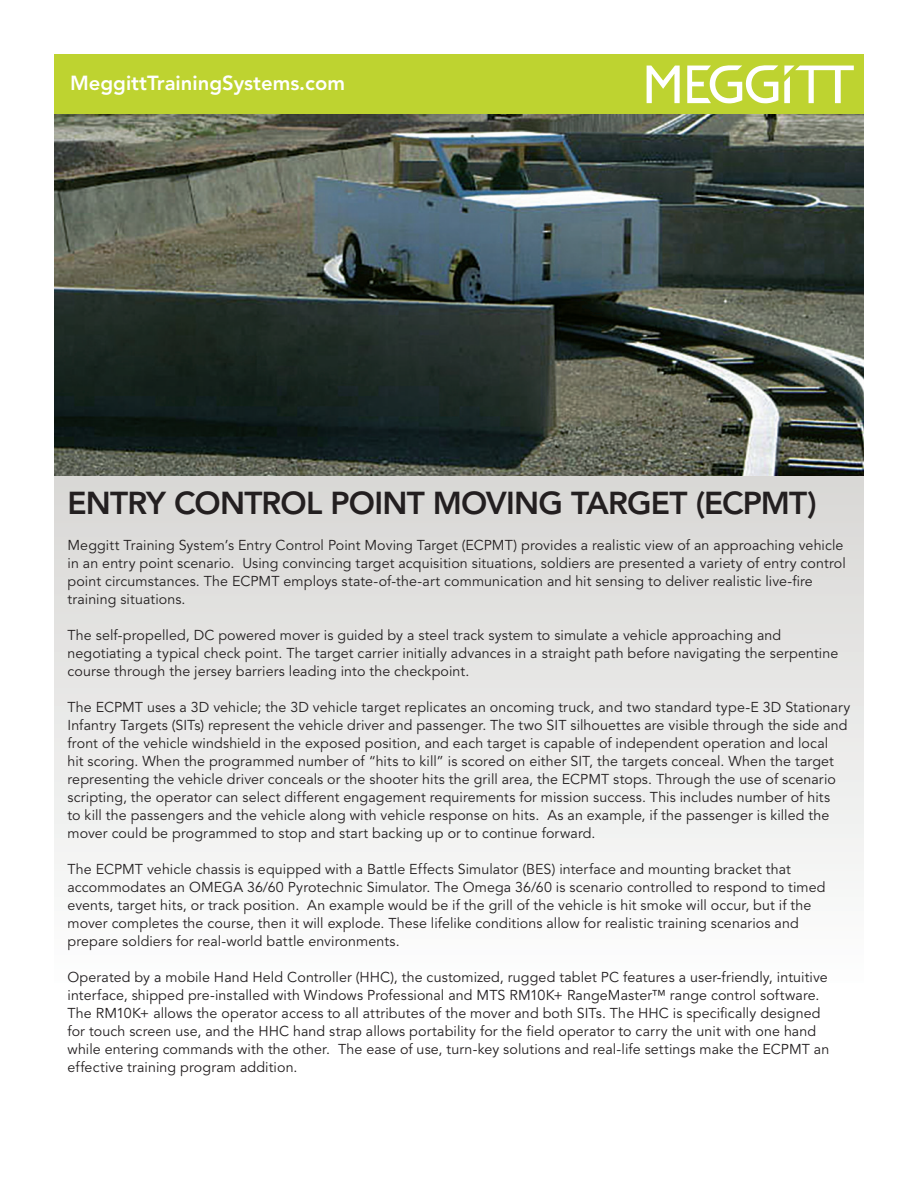
<style>
.page{position:relative;width:918px;height:1188px;background:#fff}
.page>*{position:absolute;margin:0;border:0;box-sizing:border-box;transform-origin:0 0}
.t1{font:800 31.5px "Avenir LT Std";letter-spacing:-.025em;color:#231f20}
.t2{font:800 20.25px "Avenir LT Std";color:#fff}
.t3{font:14.25px/18px "Avenir LT Std";letter-spacing:.01em;color:#231f20}
</style>
<div class="page">
<div style="left:54px;top:472px;width:810px;height:662px;background:linear-gradient(to bottom,#d9d8d6,#fff)"></div>
<img style="left:54px;top:114px;width:810px;height:362px">
<div style="left:54px;top:54px;width:810px;height:60px;background:#bed330"></div>
<svg style="left:687px;top:65px;width:91px;height:39px"></svg>
<svg style="left:647px;top:66px;width:33px;height:37px"></svg>
<svg style="left:784px;top:66px;width:70px;height:37px"></svg>
<h2 class="t2" style="left:70px;top:71px;width:276px">MeggittTrainingSystems.com</h2>
<h1 class="t1" style="left:68px;top:484px;width:751px">ENTRY CONTROL POINT MOVING TARGET (ECPMT)</h1>
<p class="t3" style="left:68px;top:536px;width:780px">Meggitt Training System’s Entry Control Point Moving Target (ECPMT) provides a realistic view of an approaching vehicle in an entry point scenario. Using convincing target acquisition situations, soldiers are presented a variety of entry control point circumstances. The ECPMT employs state-of-the-art communication and hit sensing to deliver realistic live-fire training situations.</p>
<p class="t3" style="left:68px;top:626px;width:772px">The self-propelled, DC powered mover is guided by a steel track system to simulate a vehicle approaching and negotiating a typical check point. The target carrier initially advances in a straight path before navigating the serpentine course through the jersey barriers leading into the checkpoint.</p>
<p class="t3" style="left:68px;top:698px;width:784px">The ECPMT uses a 3D vehicle; the 3D vehicle target replicates an oncoming truck, and two standard type-E 3D Stationary Infantry Targets (SITs) represent the vehicle driver and passenger. The two SIT silhouettes are visible through the side and front of the vehicle windshield in the exposed position, and each target is capable of independent operation and local<br>hit scoring. When the programmed number of “hits to kill” is scored on either SIT, the targets conceal. When the target representing the vehicle driver conceals or the shooter hits the grill area, the ECPMT stops. Through the use of scenario scripting, the operator can select different engagement requirements for mission success. This includes number of hits<br>to kill the passengers and the vehicle along with vehicle response on hits. As an example, if the passenger is killed the mover could be programmed to stop and start backing up or to continue forward.</p>
<p class="t3" style="left:68px;top:860px;width:760px">The ECPMT vehicle chassis is equipped with a Battle Effects Simulator (BES) interface and mounting bracket that accommodates an OMEGA 36/60 Pyrotechnic Simulator. The Omega 36/60 is scenario controlled to respond to timed events, target hits, or track position. An example would be if the grill of the vehicle is hit smoke will occur, but if the mover completes the course, then it will explode. These lifelike conditions allow for realistic training scenarios and prepare soldiers for real-world battle environments.</p>
<p class="t3" style="left:68px;top:968px;width:763px">Operated by a mobile Hand Held Controller (HHC), the customized, rugged tablet PC features a user-friendly, intuitive interface, shipped pre-installed with Windows Professional and MTS RM10K+ RangeMaster™ range control software.<br>The RM10K+ allows the operator access to all attributes of the mover and both SITs. The HHC is specifically designed for touch screen use, and the HHC hand strap allows portability for the field operator to carry the unit with one hand while entering commands with the other. The ease of use, turn-key solutions and real-life settings make the ECPMT an effective training program addition.</p>
</div>
